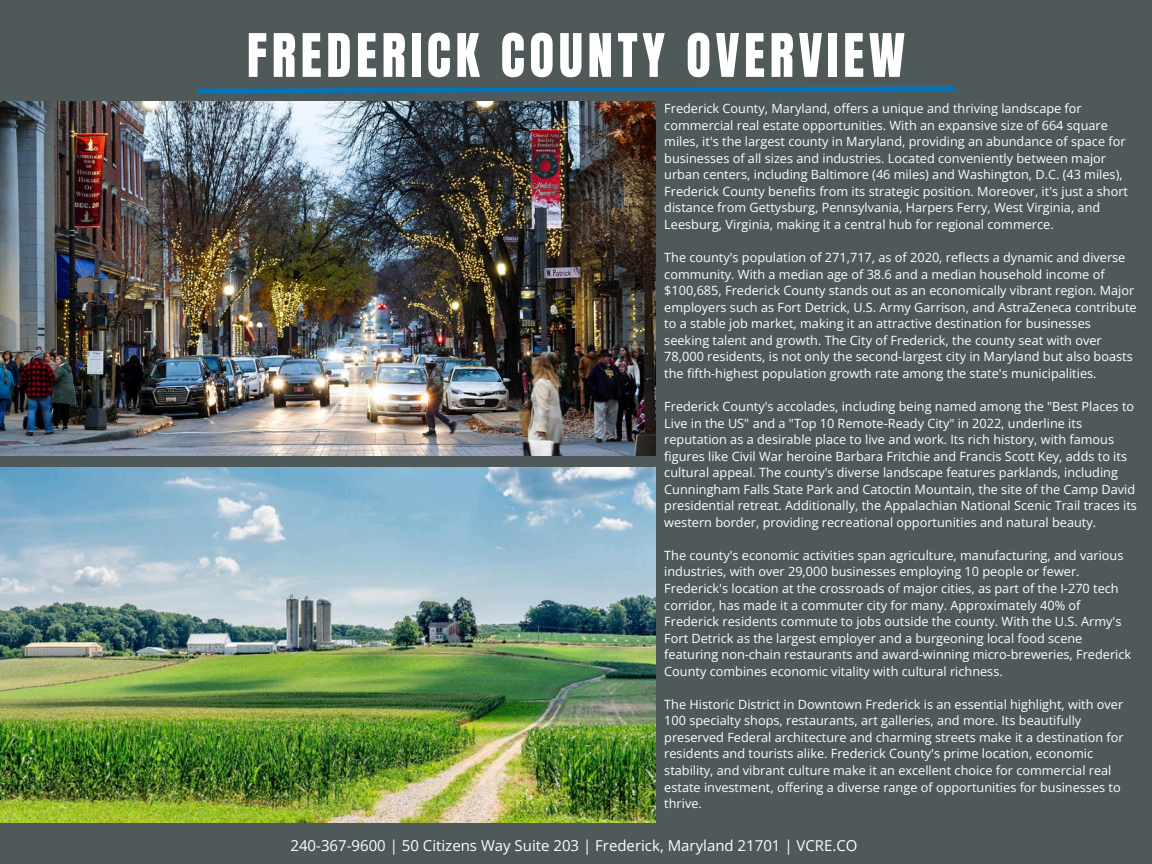
<style>
.page{position:relative;width:1152px;height:864px;background:#4f5959}
.page>*{position:absolute;margin:0;border:0;box-sizing:border-box;transform-origin:0 0}
.t1{font:51px "Anton";letter-spacing:.09em;color:#fff}
.t2{font:15px "Open Sans";color:#fff}
.t3{font:12.75px/16.5px "Open Sans";color:#fff}
</style>
<div class="page">
<img style="left:0;top:102px;width:656px;height:354px">
<img style="left:0;top:467px;width:656px;height:356px">
<svg style="left:197px;top:86px;width:758px;height:8px"></svg>
<h1 class="t1" style="left:247px;top:29px;width:660px">FREDERICK COUNTY OVERVIEW</h1>
<p class="t3" style="left:664px;top:100px;width:465px">Frederick County, Maryland, offers a unique and thriving landscape for commercial real estate opportunities. With an expansive size of 664 square miles, it's the largest county in Maryland, providing an abundance of space for businesses of all sizes and industries. Located conveniently between major urban centers, including Baltimore (46 miles) and Washington, D.C. (43 miles), Frederick County benefits from its strategic position. Moreover, it's just a short distance from Gettysburg, Pennsylvania, Harpers Ferry, West Virginia, and Leesburg, Virginia, making it a central hub for regional commerce.</p>
<p class="t3" style="left:664px;top:249px;width:474px">The county's population of 271,717, as of 2020, reflects a dynamic and diverse community. With a median age of 38.6 and a median household income of $100,685, Frederick County stands out as an economically vibrant region. Major employers such as Fort Detrick, U.S. Army Garrison, and AstraZeneca contribute to a stable job market, making it an attractive destination for businesses seeking talent and growth. The City of Frederick, the county seat with over 78,000 residents, is not only the second-largest city in Maryland but also boasts the fifth-highest population growth rate among the state's municipalities.</p>
<p class="t3" style="left:664px;top:398px;width:474px">Frederick County's accolades, including being named among the "Best Places to Live in the US" and a "Top 10 Remote-Ready City" in 2022, underline its reputation as a desirable place to live and work. Its rich history, with famous figures like Civil War heroine Barbara Fritchie and Francis Scott Key, adds to its cultural appeal. The county's diverse landscape features parklands, including Cunningham Falls State Park and Catoctin Mountain, the site of the Camp David presidential retreat. Additionally, the Appalachian National Scenic Trail traces its western border, providing recreational opportunities and natural beauty.</p>
<p class="t3" style="left:664px;top:547px;width:468px">The county's economic activities span agriculture, manufacturing, and various industries, with over 29,000 businesses employing 10 people or fewer.<br>Frederick's location at the crossroads of major cities, as part of the I-270 tech corridor, has made it a commuter city for many. Approximately 40% of Frederick residents commute to jobs outside the county. With the U.S. Army's Fort Detrick as the largest employer and a burgeoning local food scene featuring non-chain restaurants and award-winning micro-breweries, Frederick County combines economic vitality with cultural richness.</p>
<p class="t3" style="left:664px;top:696px;width:461px">The Historic District in Downtown Frederick is an essential highlight, with over 100 specialty shops, restaurants, art galleries, and more. Its beautifully preserved Federal architecture and charming streets make it a destination for residents and tourists alike. Frederick County's prime location, economic stability, and vibrant culture make it an excellent choice for commercial real estate investment, offering a diverse range of opportunities for businesses to thrive.</p>
<p class="t2" style="left:291px;top:836px;width:569px">240-367-9600 | 50 Citizens Way Suite 203 | Frederick, Maryland 21701 | VCRE.CO</p>
</div>
